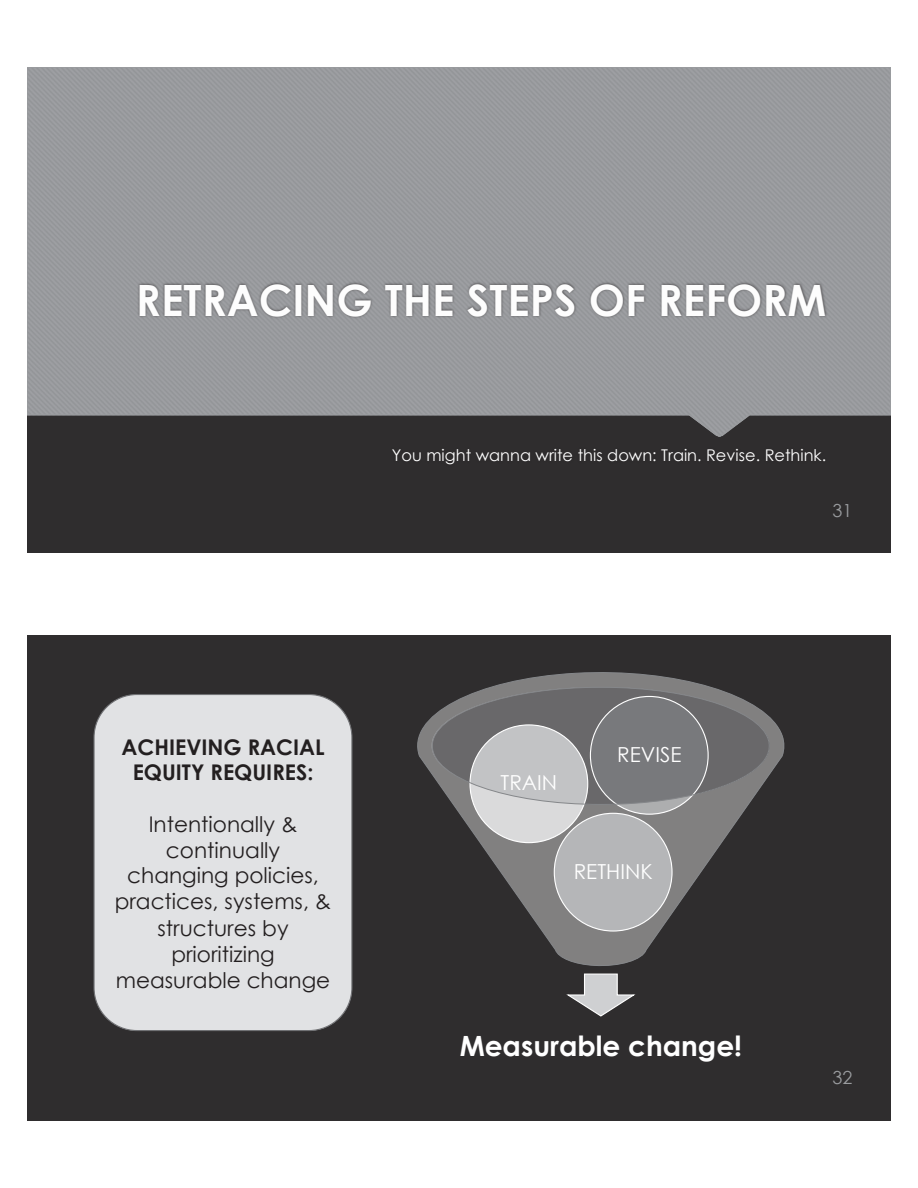
<style>
.page{position:relative;width:918px;height:1188px;background:#fff}
.page>*{position:absolute;margin:0;border:0;box-sizing:border-box;transform-origin:0 0}
.t1{font:700 43.2px "Century Gothic";color:#fdfdfd}
.t2{font:700 27.9px "Century Gothic";color:#fff}
.t3{font:21.6px/26px "Century Gothic";color:#231f20;text-align:center}
.t4{font:700 21.6px/25.2px "Century Gothic";color:#231f20;text-align:center}
.t5{font:20.7px "Century Gothic";color:#fff}
.t6{font:18px "Century Gothic";color:#9a9c9f}
.t7{font:16.2px "Century Gothic";color:#fff}
</style>
<div class="page">
<div style="left:27px;top:67px;width:864px;height:486px;background:#2f2d2e"></div>
<svg style="left:27px;top:67px;width:864px;height:369px;background:#909295"></svg>
<div style="left:81px;top:273px;width:756px;height:111px;background:#999b9e"></div>
<img style="left:106px;top:257px;width:762px;height:98px">
<div style="left:27px;top:635px;width:864px;height:486px;background:#2f2d2e"></div>
<div style="left:94px;top:695px;width:258px;height:336px;background:#e1e2e4;border-radius:43px"></div>
<div style="left:93px;top:694px;width:259px;height:337px;border:1px solid #707174;border-radius:43px"></div>
<svg style="left:567px;top:973px;width:69px;height:44px"></svg>
<svg style="left:417px;top:672px;width:368px;height:294px"></svg>
<p class="t1" style="left:136px;top:267px;width:692px">RETRACING THE STEPS OF REFORM</p>
<p class="t7" style="left:392px;top:444px;width:436px">You might wanna write this down: Train. Revise. Rethink.</p>
<p class="t4" style="left:121px;top:733px;width:205px">ACHIEVING RACIAL<br>EQUITY REQUIRES:</p>
<p class="t3" style="left:115px;top:811px;width:218px">Intentionally &amp; continually changing policies, practices, systems, &amp; structures by prioritizing measurable change</p>
<p class="t5" style="left:501px;top:769px;width:58px">TRAIN</p>
<p class="t5" style="left:617px;top:740px;width:66px">REVISE</p>
<p class="t5" style="left:574px;top:857px;width:80px">RETHINK</p>
<p class="t2" style="left:460px;top:1024px;width:284px">Measurable change!</p>
<p class="t6" style="left:832px;top:498px;width:21px">31</p>
<p class="t6" style="left:832px;top:1065px;width:21px">32</p>
</div>
